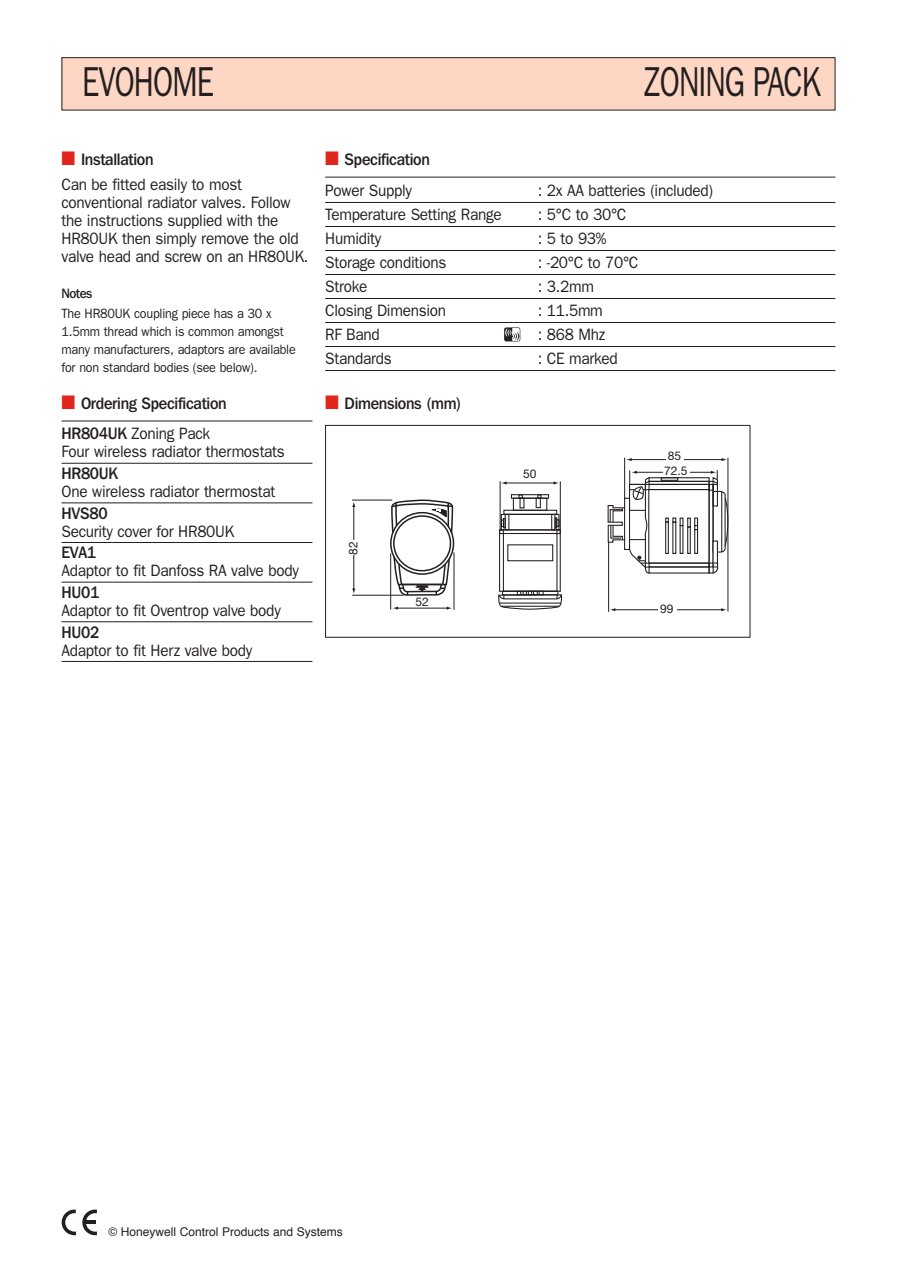
<style>
.page{position:relative;width:897px;height:1267px;background:#fff}
.page>*{position:absolute;margin:0;border:0;box-sizing:border-box;transform-origin:0 0}
.t1{font:42px "Franklin Gothic";letter-spacing:-.03em;color:#231f20;scale:.73 1}
.t2{font:16.5px/18px "Franklin Gothic";letter-spacing:-.02em;color:#231f20;scale:.93 1}
.t3{font:500 16.5px "Franklin Gothic IT Cby BT";letter-spacing:-.02em;color:#231f20;scale:.93 1}
.t4{font:13.5px/18px "Franklin Gothic";letter-spacing:-.02em;color:#231f20;scale:.93 1}
.t5{font:500 13.5px "Franklin Gothic IT Cby BT";letter-spacing:-.04em;color:#231f20;scale:.93 1}
.t6{font:12px "Helvetica";color:#231f20}
.t7{font:12px "Helvetica Neue";color:#231f20}
.s1{color:#e0251c}
.s2{font-family:"Franklin Gothic IT Cby BT";font-weight:500}
</style>
<div class="page">
<div style="left:62px;top:58px;width:773px;height:52px;background:#fdd6c4"></div>
<div style="left:62px;top:57px;width:773px;height:53px;border:1px solid #231f20"></div>
<hr style="left:62px;top:421px;width:250px;height:1px;background:#231f20">
<hr style="left:62px;top:463px;width:250px;height:1px;background:#231f20">
<hr style="left:62px;top:502px;width:250px;height:1px;background:#231f20">
<hr style="left:62px;top:542px;width:250px;height:1px;background:#231f20">
<hr style="left:62px;top:582px;width:250px;height:1px;background:#231f20">
<hr style="left:62px;top:621px;width:250px;height:1px;background:#231f20">
<hr style="left:62px;top:661px;width:250px;height:1px;background:#231f20">
<svg style="left:62px;top:1209px;width:14px;height:27px"></svg>
<svg style="left:82px;top:1209px;width:15px;height:27px"></svg>
<hr style="left:325px;top:177px;width:510px;height:1px;background:#231f20">
<hr style="left:325px;top:202px;width:510px;height:1px;background:#231f20">
<hr style="left:325px;top:226px;width:510px;height:1px;background:#231f20">
<hr style="left:325px;top:250px;width:510px;height:1px;background:#231f20">
<hr style="left:325px;top:274px;width:510px;height:1px;background:#231f20">
<hr style="left:325px;top:298px;width:510px;height:1px;background:#231f20">
<hr style="left:325px;top:322px;width:510px;height:1px;background:#231f20">
<hr style="left:325px;top:346px;width:510px;height:1px;background:#231f20">
<hr style="left:325px;top:370px;width:510px;height:1px;background:#231f20">
<svg style="left:390px;top:499px;width:64px;height:97px"></svg>
<div style="left:503px;top:510px;width:54px;height:5px;border:1px solid #231f20"></div>
<div style="left:513px;top:498px;width:34px;height:13px;border:1px solid #231f20"></div>
<div style="left:511px;top:494px;width:38px;height:5px;border:1px solid #231f20"></div>
<div style="left:536px;top:498px;width:5px;height:10px;border:1px solid #231f20"></div>
<svg style="left:518px;top:494px;width:5px;height:5px"></svg>
<svg style="left:537px;top:494px;width:4px;height:5px"></svg>
<div style="left:501px;top:514px;width:58px;height:16px;border:1px solid #231f20"></div>
<div style="left:551px;top:514px;width:4px;height:16px;border:1px solid #231f20"></div>
<div style="left:499px;top:529px;width:62px;height:63px;border:1px solid #231f20"></div>
<div style="left:503px;top:533px;width:54px;height:59px;border:1px solid #231f20"></div>
<div style="left:507px;top:544px;width:46px;height:17px;border:1px solid #231f20"></div>
<svg style="left:555px;top:517px;width:6px;height:17px"></svg>
<svg style="left:499px;top:518px;width:7px;height:16px"></svg>
<svg style="left:498px;top:591px;width:64px;height:19px"></svg>
<div style="left:665px;top:522px;width:4px;height:32px;border:1px solid #231f20"></div>
<div style="left:687px;top:526px;width:4px;height:28px;border:1px solid #231f20"></div>
<div style="left:694px;top:529px;width:4px;height:25px;border:1px solid #231f20"></div>
<svg style="left:665px;top:518px;width:33px;height:12px"></svg>
<div style="left:648px;top:477px;width:62px;height:5px;border:1px solid #231f20"></div>
<div style="left:648px;top:484px;width:62px;height:6px;border:1px solid #231f20"></div>
<div style="left:648px;top:481px;width:62px;height:4px;border:1px solid #231f20"></div>
<div style="left:648px;top:563px;width:62px;height:4px;border:1px solid #231f20"></div>
<div style="left:648px;top:566px;width:62px;height:8px;border:1px solid #231f20"></div>
<div style="left:709px;top:481px;width:5px;height:93px;border:1px solid #231f20"></div>
<div style="left:713px;top:540px;width:5px;height:24px;border:1px solid #231f20"></div>
<svg style="left:709px;top:562px;width:10px;height:12px"></svg>
<div style="left:661px;top:477px;width:17px;height:4px;border:1px solid #231f20"></div>
<svg style="left:391px;top:513px;width:63px;height:61px"></svg>
<div style="left:390px;top:512px;width:64px;height:63px;border:1px solid #231f20;border-radius:50%"></div>
<div style="left:394px;top:516px;width:56px;height:55px;background:#fff;border-radius:50%"></div>
<div style="left:393px;top:515px;width:58px;height:56px;border:1px solid #231f20;border-radius:50%"></div>
<hr style="left:352px;top:500px;width:40px;height:1px;background:#231f20">
<hr style="left:352px;top:595px;width:52px;height:1px;background:#231f20">
<hr style="left:390px;top:553px;width:1px;height:57px;background:#231f20">
<hr style="left:454px;top:552px;width:1px;height:58px;background:#231f20">
<hr style="left:500px;top:481px;width:1px;height:50px;background:#231f20">
<hr style="left:560px;top:481px;width:1px;height:50px;background:#231f20">
<hr style="left:608px;top:542px;width:1px;height:70px;background:#231f20">
<hr style="left:728px;top:458px;width:1px;height:153px;background:#231f20">
<hr style="left:624px;top:458px;width:1px;height:40px;background:#231f20">
<hr style="left:353px;top:506px;width:1px;height:84px;background:#231f20">
<svg style="left:352px;top:588px;width:3px;height:6px"></svg>
<hr style="left:397px;top:608px;width:51px;height:1px;background:#231f20">
<hr style="left:505px;top:483px;width:50px;height:1px;background:#231f20">
<hr style="left:631px;top:459px;width:92px;height:1px;background:#231f20">
<svg style="left:626px;top:458px;width:6px;height:3px"></svg>
<hr style="left:636px;top:472px;width:76px;height:1px;background:#231f20">
<svg style="left:709px;top:470px;width:19px;height:83px"></svg>
<svg style="left:607px;top:470px;width:43px;height:104px"></svg>
<hr style="left:614px;top:609px;width:108px;height:1px;background:#231f20">
<svg style="left:721px;top:608px;width:6px;height:3px"></svg>
<div style="left:658px;top:603px;width:18px;height:14px;background:#fff"></div>
<div style="left:666px;top:450px;width:17px;height:14px;background:#fff"></div>
<div style="left:663px;top:465px;width:26px;height:12px;background:#fff"></div>
<div style="left:348px;top:541px;width:12px;height:14px;background:#fff"></div>
<div style="left:325px;top:425px;width:425px;height:213px;border:1px solid #231f20"></div>
<svg style="left:504px;top:327px;width:16px;height:14px"></svg>
<h1 class="t1" style="left:82px;top:57px;width:182px">EVOHOME</h1>
<h1 class="t1" style="left:644px;top:57px;width:243px">ZONING PACK</h1>
<p class="t3" style="left:62px;top:154px;width:101px"><span class="s1">■</span> Installation</p>
<p class="t2" style="left:62px;top:175px;width:267px">Can be fitted easily to most conventional radiator valves. Follow the instructions supplied with the HR80UK then simply remove the old valve head and screw on an HR80UK.</p>
<p class="t5" style="left:62px;top:288px;width:35px">Notes</p>
<p class="t4" style="left:62px;top:304px;width:253px">The HR80UK coupling piece has a 30 x 1.5mm thread which is common amongst many manufacturers, adaptors are available for non standard bodies (see below).</p>
<p class="t3" style="left:62px;top:398px;width:179px"><span class="s1">■</span> Ordering Specification</p>
<p class="t2" style="left:62px;top:425px;width:242px"><span class="s2">HR804UK</span> Zoning Pack<br>Four wireless radiator thermostats</p>
<p class="t3" style="left:62px;top:468px;width:62px">HR80UK</p>
<p class="t2" style="left:62px;top:482px;width:231px">One wireless radiator thermostat</p>
<p class="t3" style="left:62px;top:507px;width:51px">HVS80</p>
<p class="t2" style="left:62px;top:522px;width:187px">Security cover for HR80UK</p>
<p class="t3" style="left:62px;top:547px;width:39px">EVA1</p>
<p class="t2" style="left:62px;top:562px;width:257px">Adaptor to fit Danfoss RA valve body</p>
<p class="t3" style="left:62px;top:586px;width:42px">HU01</p>
<p class="t2" style="left:62px;top:601px;width:237px">Adaptor to fit Oventrop valve body</p>
<p class="t3" style="left:62px;top:626px;width:42px">HU02</p>
<p class="t2" style="left:62px;top:641px;width:207px">Adaptor to fit Herz valve body</p>
<p class="t3" style="left:325px;top:154px;width:114px"><span class="s1">■</span> Specification</p>
<p class="t2" style="left:325px;top:181px;width:95px">Power Supply</p>
<p class="t2" style="left:538px;top:181px;width:190px">: 2x AA batteries (included)</p>
<p class="t2" style="left:325px;top:205px;width:191px">Temperature Setting Range</p>
<p class="t2" style="left:538px;top:205px;width:97px">: 5°C to 30°C</p>
<p class="t2" style="left:325px;top:229px;width:62px">Humidity</p>
<p class="t2" style="left:538px;top:229px;width:76px">: 5 to 93%</p>
<p class="t2" style="left:325px;top:253px;width:132px">Storage conditions</p>
<p class="t2" style="left:538px;top:253px;width:110px">: -20°C to 70°C</p>
<p class="t2" style="left:325px;top:277px;width:47px">Stroke</p>
<p class="t2" style="left:538px;top:277px;width:62px">: 3.2mm</p>
<p class="t2" style="left:325px;top:301px;width:132px">Closing Dimension</p>
<p class="t2" style="left:538px;top:301px;width:72px">: 11.5mm</p>
<p class="t2" style="left:325px;top:325px;width:60px">RF Band</p>
<p class="t2" style="left:538px;top:325px;width:74px">: 868 Mhz</p>
<p class="t2" style="left:325px;top:349px;width:73px">Standards</p>
<p class="t2" style="left:538px;top:349px;width:88px">: CE marked</p>
<p class="t3" style="left:325px;top:397px;width:148px"><span class="s1">■</span> Dimensions (mm)</p>
<p class="t7" style="left:349px;top:554px;width:15px;rotate:-90deg">82</p>
<p class="t7" style="left:416px;top:598px;width:15px">52</p>
<p class="t7" style="left:668px;top:451px;width:15px">85</p>
<p class="t7" style="left:523px;top:469px;width:15px">50</p>
<p class="t7" style="left:664px;top:467px;width:25px">72.5</p>
<p class="t7" style="left:660px;top:605px;width:15px">99</p>
<p class="t6" style="left:108px;top:1226px;width:236px">© Honeywell Control Products and Systems</p>
</div>
